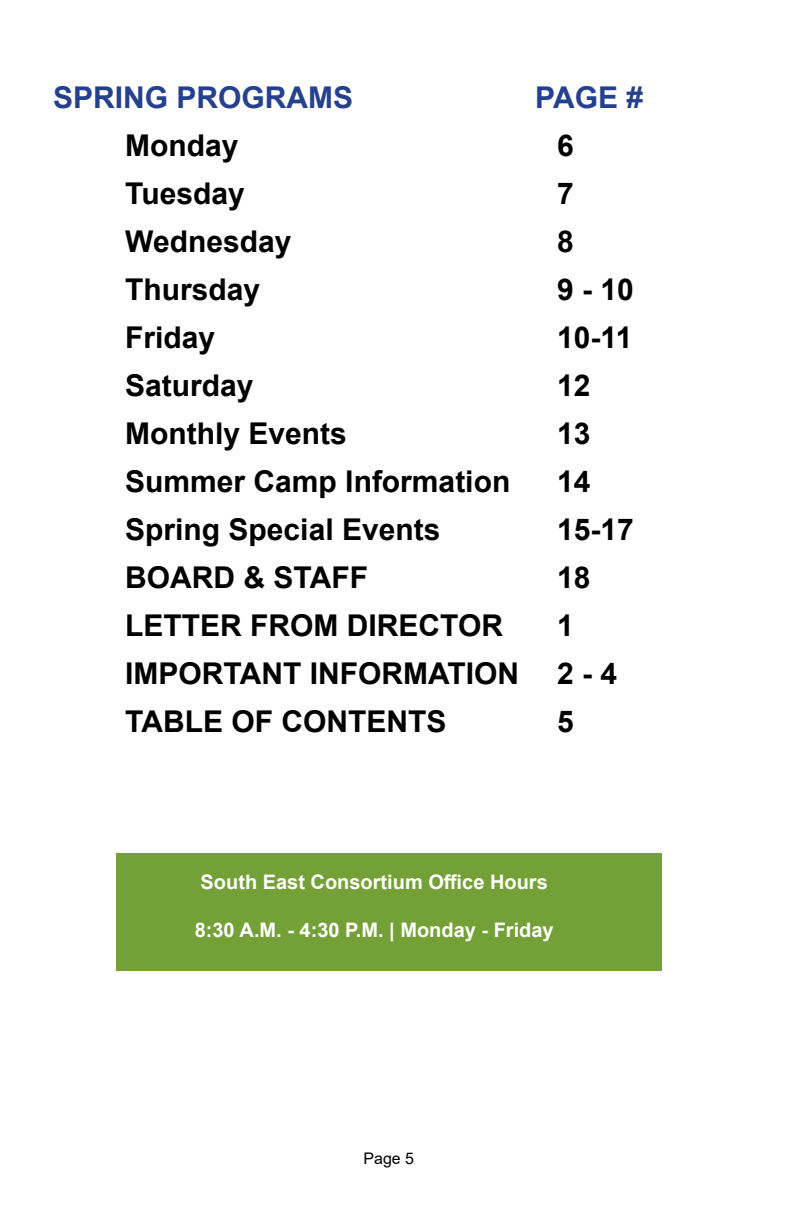
<style>
.page{position:relative;width:792px;height:1224px;background:#fff}
.page>*{position:absolute;margin:0;border:0;box-sizing:border-box;transform-origin:0 0}
.t1{font:700 30px "Arial";color:#000}
.t2{font:700 30px "Arial";color:#25408f}
.t3{font:700 20px "Arial";color:#fff}
.t4{font:16px "Arial";color:#000}
</style>
<div class="page">
<div style="left:116px;top:853px;width:546px;height:118px;background:#74a137"></div>
<p class="t2" style="left:53px;top:76px;width:302px">SPRING PROGRAMS</p>
<p class="t2" style="left:535px;top:76px;width:109px">PAGE #</p>
<p class="t1" style="left:125px;top:124px;width:115px">Monday</p>
<p class="t1" style="left:557px;top:124px;width:18px">6</p>
<p class="t1" style="left:125px;top:172px;width:121px">Tuesday</p>
<p class="t1" style="left:557px;top:172px;width:18px">7</p>
<p class="t1" style="left:125px;top:220px;width:168px">Wednesday</p>
<p class="t1" style="left:557px;top:220px;width:18px">8</p>
<p class="t1" style="left:125px;top:268px;width:137px">Thursday</p>
<p class="t1" style="left:557px;top:268px;width:78px">9 - 10</p>
<p class="t1" style="left:125px;top:316px;width:92px">Friday</p>
<p class="t1" style="left:557px;top:316px;width:77px">10-11</p>
<p class="t1" style="left:125px;top:364px;width:130px">Saturday</p>
<p class="t1" style="left:557px;top:364px;width:35px">12</p>
<p class="t1" style="left:125px;top:412px;width:223px">Monthly Events</p>
<p class="t1" style="left:557px;top:412px;width:35px">13</p>
<p class="t1" style="left:125px;top:460px;width:387px">Summer Camp Information</p>
<p class="t1" style="left:557px;top:460px;width:35px">14</p>
<p class="t1" style="left:125px;top:508px;width:317px">Spring Special Events</p>
<p class="t1" style="left:557px;top:508px;width:78px">15-17</p>
<p class="t1" style="left:125px;top:556px;width:244px">BOARD &amp; STAFF</p>
<p class="t1" style="left:557px;top:556px;width:35px">18</p>
<p class="t1" style="left:125px;top:604px;width:379px">LETTER FROM DIRECTOR</p>
<p class="t1" style="left:557px;top:604px;width:18px">1</p>
<p class="t1" style="left:125px;top:652px;width:395px">IMPORTANT INFORMATION</p>
<p class="t1" style="left:557px;top:652px;width:62px">2 - 4</p>
<p class="t1" style="left:125px;top:700px;width:323px">TABLE OF CONTENTS</p>
<p class="t1" style="left:557px;top:700px;width:18px">5</p>
<p class="t3" style="left:201px;top:868px;width:349px">South East Consortium Office Hours</p>
<p class="t3" style="left:195px;top:916px;width:361px">8:30 A.M. - 4:30 P.M. | Monday - Friday</p>
<p class="t4" style="left:363px;top:1147px;width:52px">Page 5</p>
</div>
